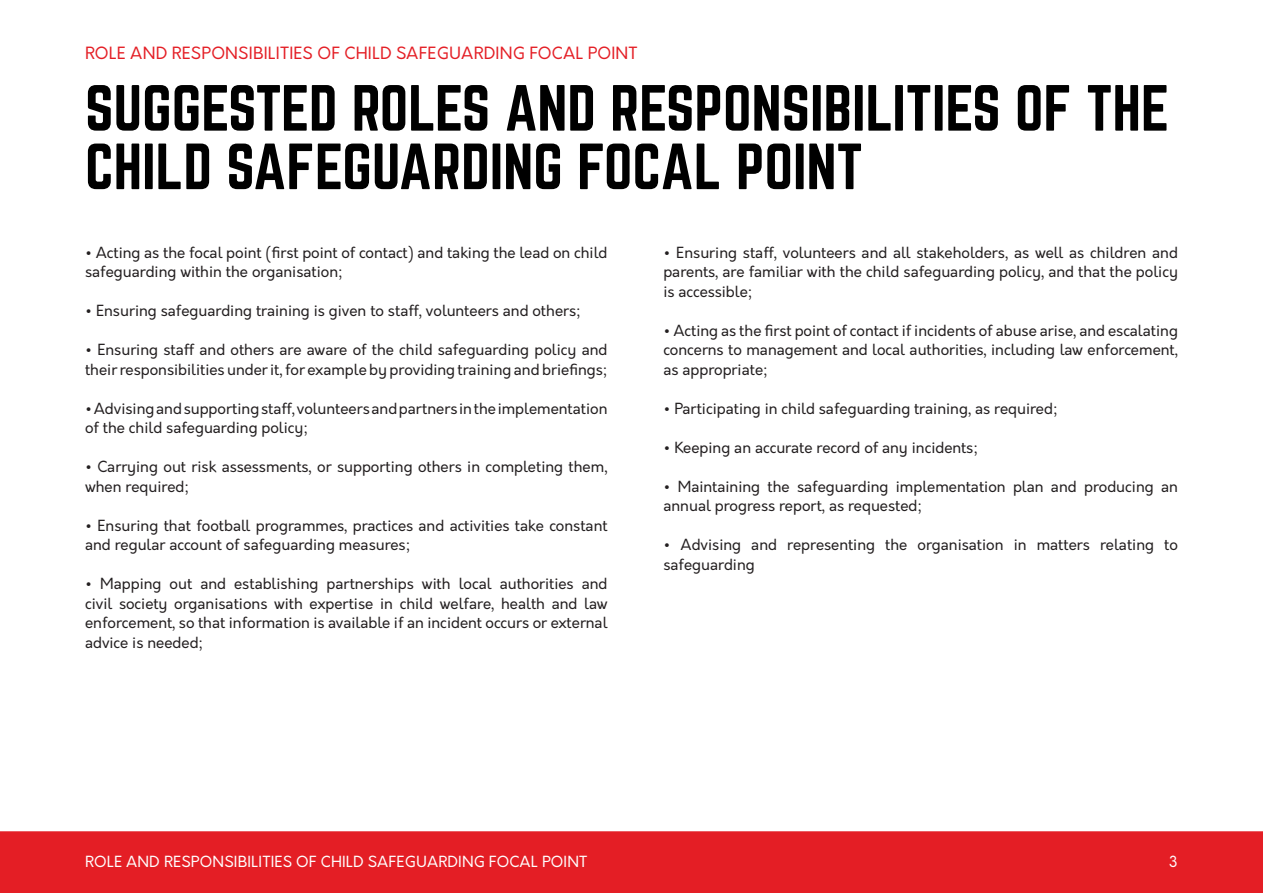
<style>
.page{position:relative;width:1263px;height:893px;background:#fff}
.page>*{position:absolute;margin:0;border:0;box-sizing:border-box;transform-origin:0 0}
.body_1{font:57px "Norwester";color:#000}
.t1{font:16.5px "Orkney";letter-spacing:.01em;color:#e41e25}
.body_1-2{font:15px/19.5px "Orkney";color:#231f20}
.t2{font:15px "Orkney";letter-spacing:.01em;color:#fff}
</style>
<div class="page">
<div style="left:0;top:831px;width:1263px;height:62px;background:#e41e25"></div>
<p class="t1" style="left:85px;top:42px;width:554px">ROLE AND RESPONSIBILITIES OF CHILD SAFEGUARDING FOCAL POINT</p>
<p class="body_1" style="left:85px;top:81px;width:1086px">SUGGESTED ROLES AND RESPONSIBILITIES OF THE</p>
<p class="body_1" style="left:85px;top:139px;width:779px">CHILD SAFEGUARDING FOCAL POINT</p>
<p class="body_1-2" style="left:85px;top:243px;width:524px">• Acting as the focal point (first point of contact) and taking the lead on child safeguarding within the organisation;</p>
<p class="body_1-2" style="left:85px;top:302px;width:497px">• Ensuring safeguarding training is given to staff, volunteers and others;</p>
<p class="body_1-2" style="left:85px;top:341px;width:524px">• Ensuring staff and others are aware of the child safeguarding policy and their responsibilities under it, for example by providing training and briefings;</p>
<p class="body_1-2" style="left:85px;top:399px;width:524px">• Advising and supporting staff, volunteers and partners in the implementation of the child safeguarding policy;</p>
<p class="body_1-2" style="left:85px;top:458px;width:524px">• Carrying out risk assessments, or supporting others in completing them, when required;</p>
<p class="body_1-2" style="left:85px;top:516px;width:524px">• Ensuring that football programmes, practices and activities take constant and regular account of safeguarding measures;</p>
<p class="body_1-2" style="left:85px;top:575px;width:524px;text-align:justify">• Mapping out and establishing partnerships with local authorities and civil society organisations with expertise in child welfare, health and law enforcement, so that information is available if an incident occurs or external advice is needed;</p>
<p class="body_1-2" style="left:663px;top:243px;width:516px;text-align:justify">• Ensuring staff, volunteers and all stakeholders, as well as children and parents, are familiar with the child safeguarding policy, and that the policy is accessible;</p>
<p class="body_1-2" style="left:663px;top:321px;width:516px;text-align:justify">• Acting as the first point of contact if incidents of abuse arise, and escalating concerns to management and local authorities, including law enforcement, as appropriate;</p>
<p class="body_1-2" style="left:663px;top:399px;width:396px">• Participating in child safeguarding training, as required;</p>
<p class="body_1-2" style="left:663px;top:438px;width:316px">• Keeping an accurate record of any incidents;</p>
<p class="body_1-2" style="left:663px;top:477px;width:516px">• Maintaining the safeguarding implementation plan and producing an annual progress report, as requested;</p>
<p class="body_1-2" style="left:663px;top:536px;width:516px">• Advising and representing the organisation in matters relating to safeguarding</p>
<p class="t2" style="left:85px;top:852px;width:504px">ROLE AND RESPONSIBILITIES OF CHILD SAFEGUARDING FOCAL POINT</p>
<p class="t2" style="left:1169px;top:852px;width:10px">3</p>
</div>
